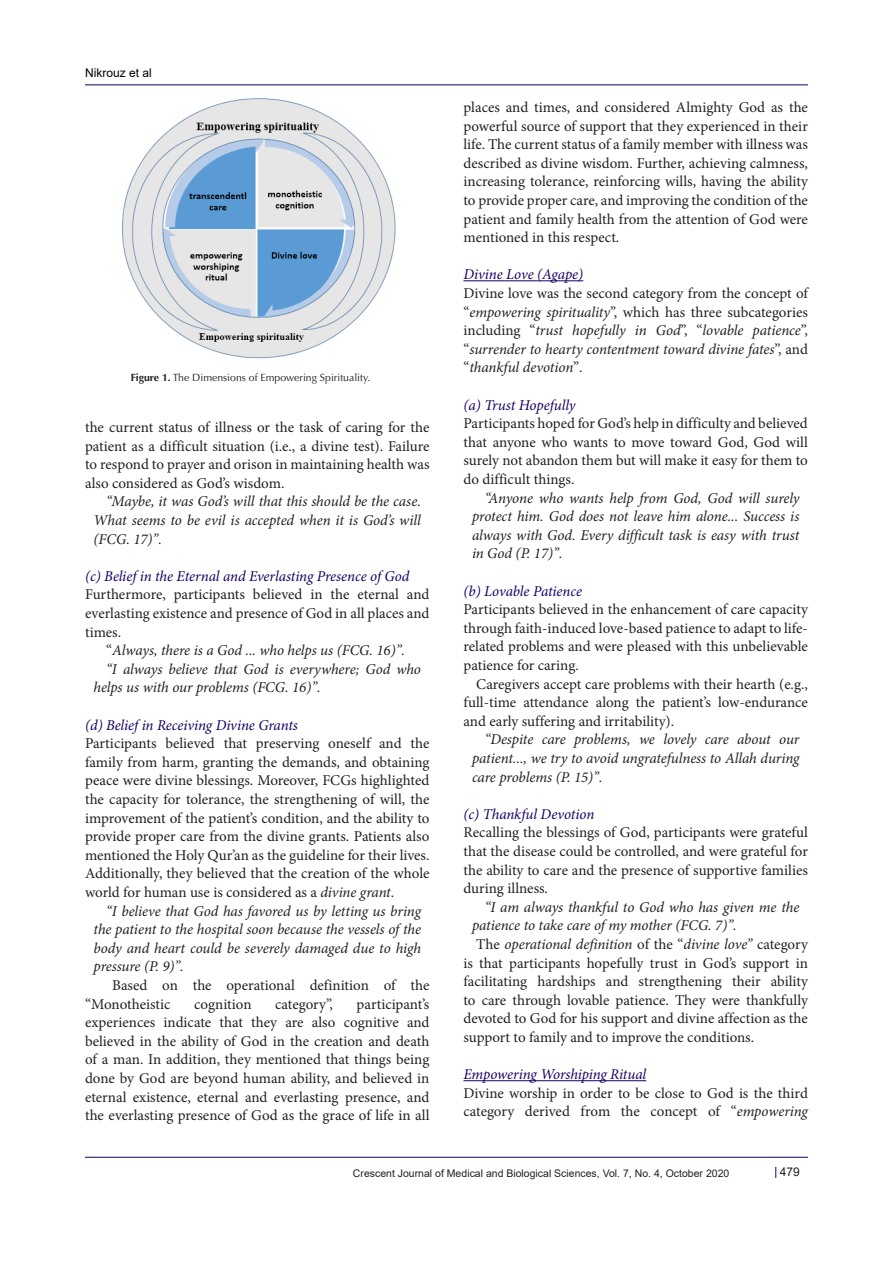
<style>
.page{position:relative;width:893px;height:1263px;background:#fff}
.page>*{position:absolute;margin:0;border:0;box-sizing:border-box;transform-origin:0 0}
.t1{font:15px/18.6px "Minion Pro";color:#231f20;text-align:justify}
.t2{font:italic 15px/18.6px "Minion Pro";letter-spacing:-.005em;color:#231f20;text-align:justify}
.t3{font:italic 15px "Minion Pro";letter-spacing:-.01em;color:#190066}
.t4{font:12px "Arial";color:#000001}
.t5{font:12px "Arial";color:#231f20}
.t6{font:10.5px "Arial";color:#231f20}
.t7{font:10.5px "Optima LT Std";color:#231f20}
.s1{font-weight:700}
.s2{font-style:normal}
.s3{font-style:italic}
</style>
<div class="page">
<hr style="left:85px;top:85px;width:723px;height:1px;background:#190066">
<hr style="left:85px;top:1157px;width:723px;height:1px;background:#190066">
<img style="left:122px;top:98px;width:274px;height:261px">
<hr style="left:463px;top:280px;width:120px;height:1px;background:#190066">
<hr style="left:463px;top:1080px;width:183px;height:1px;background:#190066">
<p class="t4" style="left:85px;top:65px;width:68px">Nikrouz et al</p>
<p class="t7" style="left:131px;top:371px;width:241px"><span class="s1">Figure 1.</span> The Dimensions of Empowering Spirituality.</p>
<p class="t1" style="left:85px;top:418px;width:346px">the current status of illness or the task of caring for the patient as a difficult situation (i.e., a divine test). Failure to respond to prayer and orison in maintaining health was also considered as God’s wisdom.</p>
<p class="t2" style="left:94px;top:492px;width:329px;text-indent:13px">“Maybe, it was God’s will that this should be the case.<br>What seems to be evil is accepted when it is God’s will (FCG. 17)”.</p>
<p class="t3" style="left:85px;top:566px;width:326px">(c) Belief in the Eternal and Everlasting Presence of God</p>
<p class="t1" style="left:85px;top:585px;width:346px">Furthermore, participants believed in the eternal and everlasting existence and presence of God in all places and times.</p>
<p class="t2" style="left:106px;top:641px;width:300px"><span class="s2">“</span>Always, there is a God ... who helps us (FCG. 16)”.</p>
<p class="t2" style="left:94px;top:660px;width:329px;text-indent:13px">“I always believe that God is everywhere; God who helps us with our problems (FCG. 16)”.</p>
<p class="t3" style="left:85px;top:714px;width:214px">(d) Belief in Receiving Divine Grants</p>
<p class="t1" style="left:85px;top:734px;width:346px">Participants believed that preserving oneself and the family from harm, granting the demands, and obtaining peace were divine blessings. Moreover, FCGs highlighted the capacity for tolerance, the strengthening of will, the improvement of the patient’s condition, and the ability to provide proper care from the divine grants. Patients also mentioned the Holy Qur’an as the guideline for their lives.<br>Additionally, they believed that the creation of the whole world for human use is considered as a <span class="s3">divine grant</span>.</p>
<p class="t2" style="left:94px;top:901px;width:329px;text-indent:13px">“I believe that God has favored us by letting us bring the patient to the hospital soon because the vessels of the body and heart could be severely damaged due to high pressure (P. 9)”.</p>
<p class="t1" style="left:85px;top:976px;width:346px;text-indent:27px">Based on the operational definition of the “Monotheistic</p>
<p class="t1" style="left:85px;top:994px;width:346px;text-indent:272px">participant’s experiences indicate that they are also cognitive and believed in the ability of God in the creation and death of a man. In addition, they mentioned that things being done by God are beyond human ability, and believed in eternal existence, eternal and everlasting presence, and the everlasting presence of God as the grace of life in all</p>
<p class="t1" style="left:194px;top:994px;width:59px">cognition</p>
<p class="t1" style="left:275px;top:994px;width:59px">category”,</p>
<p class="t1" style="left:463px;top:98px;width:346px">places and times, and considered Almighty God as the powerful source of support that they experienced in their life. The current status of a family member with illness was described as divine wisdom. Further, achieving calmness, increasing tolerance, reinforcing wills, having the ability to provide proper care, and improving the condition of the patient and family health from the attention of God were mentioned in this respect.</p>
<p class="t3" style="left:463px;top:264px;width:121px">Divine Love (Agape)</p>
<p class="t2" style="left:463px;top:284px;width:346px"><span class="s2">Divine love was the second category from the concept of “</span>empowering spirituality<span class="s2">”, which has three subcategories including “</span>trust hopefully in God<span class="s2">”, “</span>lovable patience<span class="s2">”, “</span>surrender to hearty contentment toward divine fates<span class="s2">”, and “</span>thankful devotion<span class="s2">”</span>.</p>
<p class="t3" style="left:463px;top:394px;width:114px">(a) Trust Hopefully</p>
<p class="t1" style="left:463px;top:414px;width:346px">Participants hoped for God’s help in difficulty and believed that anyone who wants to move toward God, God will surely not abandon them but will make it easy for them to do difficult things.</p>
<p class="t2" style="left:472px;top:488px;width:329px;text-indent:13px">“Anyone who wants help from God, God will surely protect him. God does not leave him alone... Success is always with God. Every difficult task is easy with trust in God (P. 17)”.</p>
<p class="t3" style="left:463px;top:580px;width:120px">(b) Lovable Patience</p>
<p class="t1" style="left:463px;top:600px;width:346px">Participants believed in the enhancement of care capacity through faith-induced love-based patience to adapt to life&shy;related problems and were pleased with this unbelievable patience for caring.</p>
<p class="t1" style="left:463px;top:674px;width:346px;text-indent:13px">Caregivers accept care problems with their hearth (e.g., full-time attendance along the patient’s low-endurance and early suffering and irritability).</p>
<p class="t2" style="left:472px;top:730px;width:329px;text-indent:13px">“Despite care problems, we lovely care about our patient..., we try to avoid ungratefulness to Allah during care problems (P. 15)”.</p>
<p class="t3" style="left:463px;top:804px;width:132px">(c) Thankful Devotion</p>
<p class="t1" style="left:463px;top:823px;width:346px">Recalling the blessings of God, participants were grateful that the disease could be controlled, and were grateful for the ability to care and the presence of supportive families during illness.</p>
<p class="t2" style="left:472px;top:898px;width:329px;text-indent:13px">“I am always thankful to God who has given me the patience to take care of my mother (FCG. 7)”.</p>
<p class="t1" style="left:463px;top:935px;width:346px;text-indent:13px">The <span class="s3">operational definition</span> of the “<span class="s3">divine love”</span> category is that participants hopefully trust in God’s support in facilitating hardships and strengthening their ability to care through lovable patience. They were thankfully devoted to God for his support and divine affection as the support to family and to improve the conditions.</p>
<p class="t3" style="left:463px;top:1064px;width:184px">Empowering Worshiping Ritual</p>
<p class="t1" style="left:463px;top:1084px;width:346px">Divine worship in order to be close to God is the third category derived from the concept of “<span class="s3">empowering</span></p>
<p class="t6" style="left:353px;top:1166px;width:378px">Crescent Journal of Medical and Biological Sciences, Vol. 7, No. 4, October 2020</p>
<p class="t5" style="left:780px;top:1163px;width:22px">479</p>
</div>
